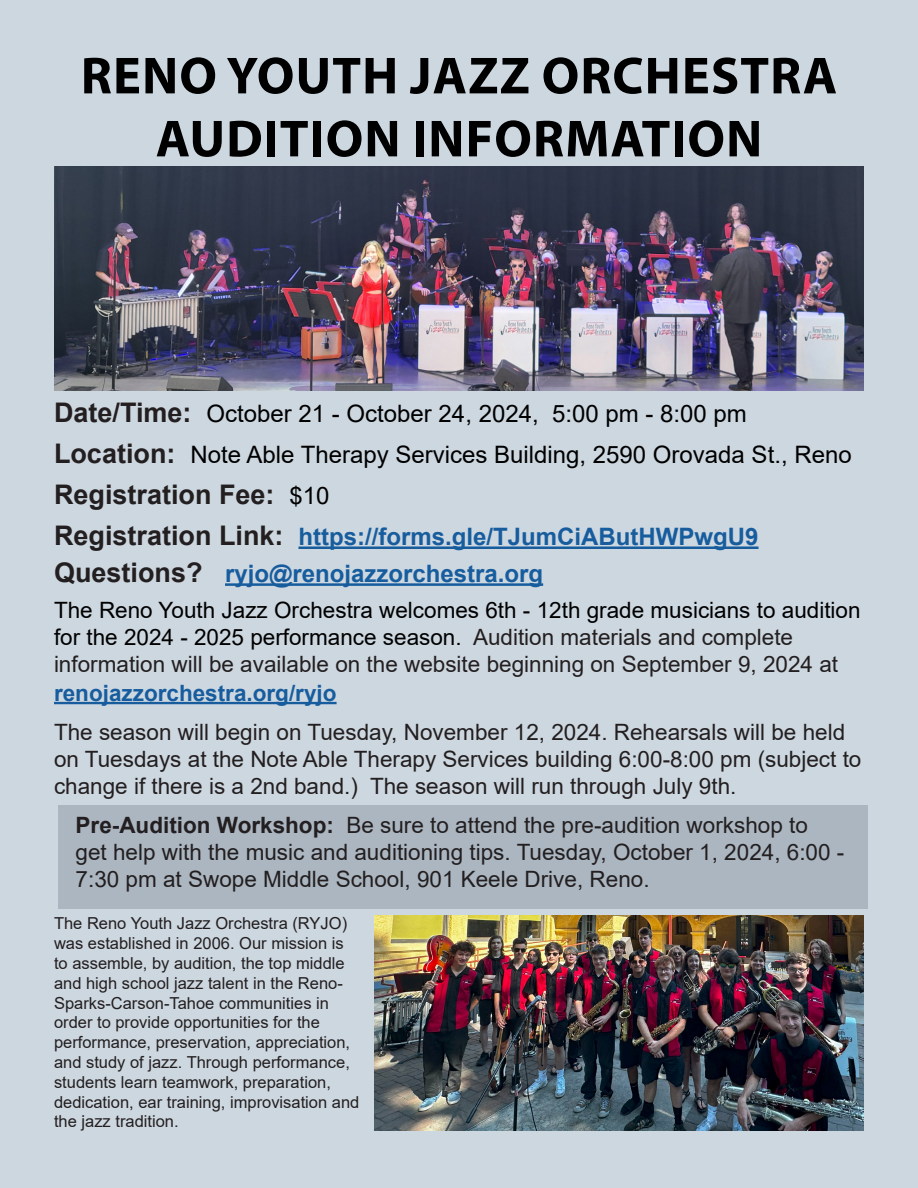
<style>
.page{position:relative;width:918px;height:1188px;background:#cdd7e0}
.page>*{position:absolute;margin:0;border:0;box-sizing:border-box;transform-origin:0 0}
.t1{font:700 52.5px "Myriad Pro";letter-spacing:.02em;color:#000}
.t2{font:700 27px "Arial";color:#231f20}
.t3{font:24px "Arial";color:#000}
.t4{font:700 24px "Arial";color:#175d9e}
.t5{font:22.5px/27px "Arial";color:#231f20}
.t6{font:22.5px/27.6px "Arial";color:#000}
.t7{font:16.5px/19.8px "Arial";color:#231f20}
.s1{font-weight:700;font-size:27px;color:#231f20}
.s2{font-weight:400;font-size:24px;color:#000}
.s3{font-size:27px;color:#231f20}
.s4{color:#231f20}
.s5{font-weight:700;color:#175d9e}
.s6{font-weight:700}
</style>
<div class="page">
<img style="left:375px;top:915px;width:489px;height:215px">
<hr style="left:54px;top:702px;width:283px;height:2px;background:#175d9e">
<img style="left:54px;top:167px;width:810px;height:223px">
<div style="left:58px;top:805px;width:810px;height:104px;background:#abb6c1"></div>
<hr style="left:299px;top:546px;width:460px;height:3px;background:#175d9e">
<hr style="left:225px;top:583px;width:318px;height:3px;background:#175d9e">
<p class="t1" style="left:81px;top:41px;width:758px">RENO YOUTH JAZZ ORCHESTRA</p>
<p class="t1" style="left:156px;top:104px;width:608px">AUDITION INFORMATION</p>
<p class="t3" style="left:54px;top:397px;width:694px"><span class="s1">Date/Time:</span> October 21 - October 24, 2024, 5:00 pm - 8:00 pm</p>
<p class="t3" style="left:54px;top:439px;width:799px"><span class="s1">Location:</span> Note Able Therapy Services Building, 2590 Orovada St., Reno</p>
<p class="t2" style="left:54px;top:475px;width:277px">Registration Fee: <span class="s2">$10</span></p>
<p class="t4" style="left:54px;top:520px;width:706px"><span class="s3">Registration Link:</span> https://forms.gle/TJumCiAButHWPwgU9</p>
<p class="t4" style="left:54px;top:557px;width:491px"><span class="s3">Questions?</span> ryjo@renojazzorchestra.org</p>
<p class="t6" style="left:54px;top:596px;width:808px">The Reno Youth Jazz Orchestra welcomes 6th - 12th grade musicians to audition for the 2024 - 2025 performance season. <span class="s4">Audition materials and complete information will be available on the website beginning on September 9, 2024 at </span><span class="s5">renojazzorchestra.org/ryjo</span></p>
<p class="t5" style="left:54px;top:719px;width:809px">The season will begin on Tuesday, November 12, 2024. Rehearsals will be held on Tuesdays at the Note Able Therapy Services building 6:00-8:00 pm (subject to change if there is a 2nd band.) The season will run through July 9th.</p>
<p class="t5" style="left:76px;top:811px;width:770px"><span class="s6">Pre-Audition Workshop:</span> Be sure to attend the pre-audition workshop to get help with the music and auditioning tips. Tuesday, October 1, 2024, 6:00 -<br>7:30 pm at Swope Middle School, 901 Keele Drive, Reno.</p>
<p class="t7" style="left:54px;top:914px;width:307px">The Reno Youth Jazz Orchestra (RYJO) was established in 2006. Our mission is to assemble, by audition, the top middle and high school jazz talent in the Reno-Sparks-Carson-Tahoe communities in order to provide opportunities for the performance, preservation, appreciation, and study of jazz. Through performance, students learn teamwork, preparation, dedication, ear training, improvisation and the jazz tradition.</p>
</div>
